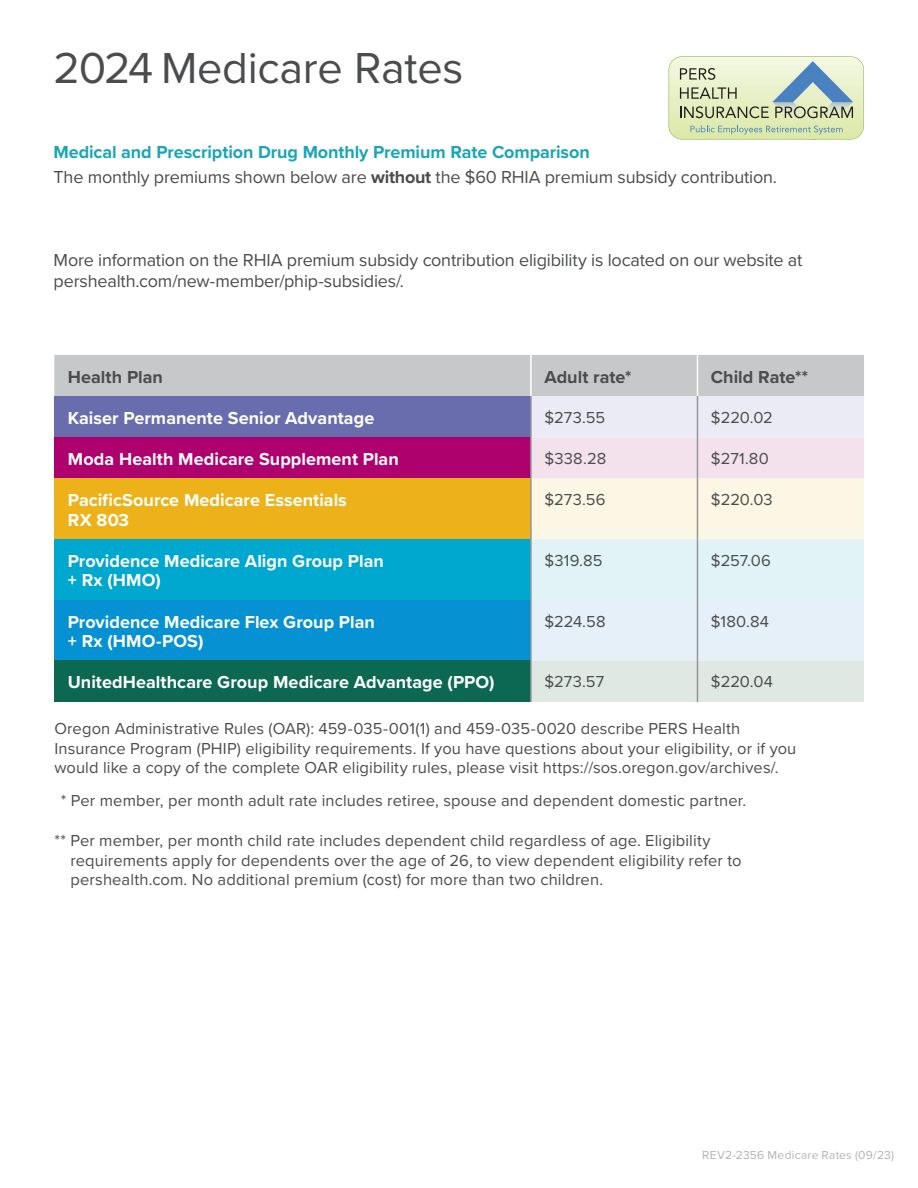
<style>
.page{position:relative;width:918px;height:1188px;background:#fff}
.page>*{position:absolute;margin:0;border:0;box-sizing:border-box;transform-origin:0 0}
.t1{font:45px "Proxima Nova";letter-spacing:-.01em;color:#4b4c4d}
.t2{font:18px/25.3px "Proxima Nova";letter-spacing:-.01em;color:#4b4c4d}
.t3{font:700 18px/19.5px "Proxima Nova";color:#fff}
.t4{font:700 18px "Proxima Nova";color:#4b4c4d}
.t5{font:16.5px/19.5px "Proxima Nova";letter-spacing:.01em;color:#4b4c4d}
.t6{font:12px "Proxima Nova";letter-spacing:.02em;color:#b2b3b7}
.s1{font-weight:700;color:#1aa6b5}
.s2{font-weight:700}
</style>
<div class="page">
<svg style="left:54px;top:355px;width:810px;height:347px;background:#9aafb5"></svg>
<hr style="left:530px;top:355px;width:2px;height:41px;background:#fff">
<hr style="left:697px;top:355px;width:1px;height:41px;background:#fff">
<hr style="left:530px;top:396px;width:2px;height:41px;background:#939598">
<hr style="left:697px;top:396px;width:1px;height:41px;background:#939598">
<hr style="left:530px;top:437px;width:2px;height:42px;background:#939598">
<hr style="left:697px;top:437px;width:1px;height:42px;background:#939598">
<hr style="left:530px;top:479px;width:2px;height:60px;background:#939598">
<hr style="left:697px;top:479px;width:1px;height:60px;background:#939598">
<hr style="left:530px;top:539px;width:2px;height:61px;background:#939598">
<hr style="left:697px;top:539px;width:1px;height:61px;background:#939598">
<hr style="left:530px;top:600px;width:2px;height:61px;background:#939598">
<hr style="left:697px;top:600px;width:1px;height:61px;background:#939598">
<hr style="left:530px;top:661px;width:2px;height:41px;background:#939598">
<hr style="left:697px;top:661px;width:1px;height:41px;background:#939598">
<svg style="left:669px;top:56px;width:195px;height:84px;background:#ccd8ba"></svg>
<h1 class="t1" style="left:54px;top:34px;width:411px">2024 Medicare Rates</h1>
<p class="t2" style="left:54px;top:138px;width:725px"><span class="s1">Medical and Prescription Drug Monthly Premium Rate Comparison<br></span>The monthly premiums shown below are <span class="s2">without</span> the $60 RHIA premium subsidy contribution.</p>
<p class="t2" style="left:54px;top:248px;width:750px;line-height:21px">More information on the RHIA premium subsidy contribution eligibility is located on our website at pershealth.com/new-member/phip-subsidies/.</p>
<p class="t4" style="left:68px;top:363px;width:97px">Health Plan</p>
<p class="t4" style="left:544px;top:363px;width:89px">Adult rate*</p>
<p class="t4" style="left:711px;top:363px;width:99px">Child Rate**</p>
<p class="t3" style="left:68px;top:408px;width:308px">Kaiser Permanente Senior Advantage</p>
<p class="t5" style="left:544px;top:407px;width:62px">$273.55</p>
<p class="t5" style="left:711px;top:407px;width:64px">$220.02</p>
<p class="t3" style="left:68px;top:449px;width:332px">Moda Health Medicare Supplement Plan</p>
<p class="t5" style="left:544px;top:448px;width:63px">$338.28</p>
<p class="t5" style="left:711px;top:448px;width:59px">$271.80</p>
<p class="t3" style="left:68px;top:490px;width:281px">PacificSource Medicare Essentials<br>RX 803</p>
<p class="t5" style="left:544px;top:489px;width:63px">$273.56</p>
<p class="t5" style="left:711px;top:489px;width:63px">$220.03</p>
<p class="t3" style="left:68px;top:551px;width:318px">Providence Medicare Align Group Plan + Rx (HMO)</p>
<p class="t5" style="left:544px;top:550px;width:60px">$319.85</p>
<p class="t5" style="left:711px;top:550px;width:61px">$257.06</p>
<p class="t3" style="left:68px;top:612px;width:309px">Providence Medicare Flex Group Plan + Rx (HMO-POS)</p>
<p class="t5" style="left:544px;top:611px;width:63px">$224.58</p>
<p class="t5" style="left:711px;top:611px;width:60px">$180.84</p>
<p class="t3" style="left:68px;top:672px;width:428px">UnitedHealthcare Group Medicare Advantage (PPO)</p>
<p class="t5" style="left:544px;top:671px;width:61px">$273.57</p>
<p class="t5" style="left:711px;top:671px;width:64px">$220.04</p>
<p class="t5" style="left:54px;top:718px;width:744px">Oregon Administrative Rules (OAR): 459-035-001(1) and 459-035-0020 describe PERS Health<br>Insurance Program (PHIP) eligibility requirements. If you have questions about your eligibility, or if you would like a copy of the complete OAR eligibility rules, please visit https://sos.oregon.gov/archives/.</p>
<p class="t5" style="left:61px;top:790px;width:687px">* Per member, per month adult rate includes retiree, spouse and dependent domestic partner.</p>
<p class="t5" style="left:70px;top:830px;width:673px;text-indent:-16px">** Per member, per month child rate includes dependent child regardless of age. Eligibility requirements apply for dependents over the age of 26, to view dependent eligibility refer to pershealth.com. No additional premium (cost) for more than two children.</p>
<p class="t6" style="left:702px;top:1146px;width:194px">REV2-2356 Medicare Rates (09/23)</p>
</div>
